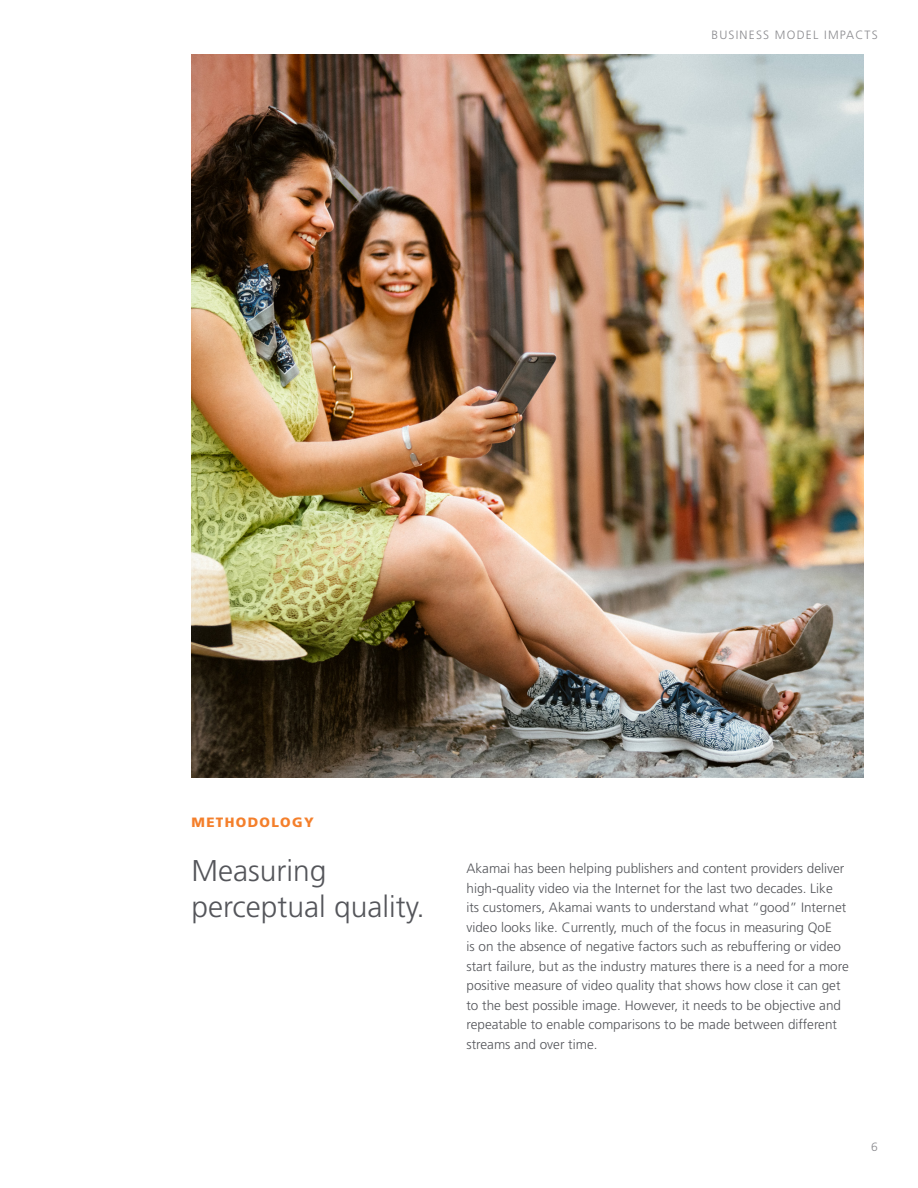
<style>
.page{position:relative;width:918px;height:1188px;background:#fff}
.page>*{position:absolute;margin:0;border:0;box-sizing:border-box;transform-origin:0 0}
.t1{font:300 30px/36px "Frutiger";color:#54555a}
.t2{font:300 13.5px/19.5px "Frutiger";color:#54555a}
.t3{font:900 13.5px "Frutiger";letter-spacing:.1em;color:#f47f2b}
.t4{font:300 12px "Frutiger";letter-spacing:.1em;color:#8a8a8e}
</style>
<div class="page">
<img style="left:192px;top:54px;width:672px;height:724px">
<p class="t4" style="left:711px;top:28px;width:168px">BUSINESS MODEL IMPACTS</p>
<p class="t3" style="left:192px;top:815px;width:124px">METHODOLOGY</p>
<p class="t1" style="left:192px;top:854px;width:235px">Measuring perceptual quality.</p>
<p class="t2" style="left:466px;top:859px;width:384px">Akamai has been helping publishers and content providers deliver high-quality video via the Internet for the last two decades. Like its customers, Akamai wants to understand what “good” Internet video looks like. Currently, much of the focus in measuring QoE<br>is on the absence of negative factors such as rebuffering or video start failure, but as the industry matures there is a need for a more positive measure of video quality that shows how close it can get to the best possible image. However, it needs to be objective and repeatable to enable comparisons to be made between different streams and over time.</p>
<p class="t4" style="left:871px;top:1140px;width:8px">6</p>
</div>
